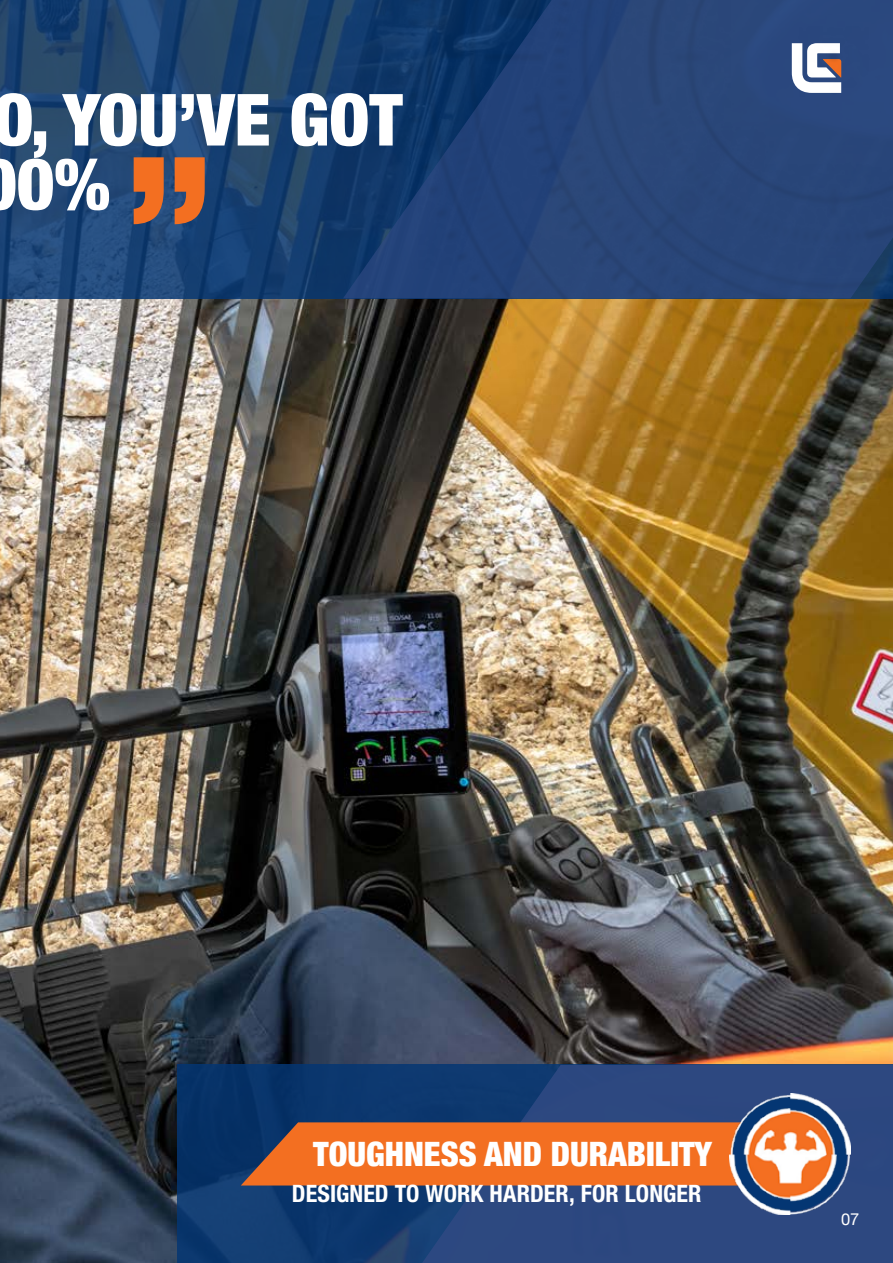
<style>
.page{position:relative;width:893px;height:1263px;background:#fff}
.page>*{position:absolute;margin:0;border:0;box-sizing:border-box;transform-origin:0 0}
.t1{font:900 condensed 178.95px "Helvetica Neue";color:#f36f21}
.t2{font:900 condensed 72px/64.1px "Helvetica Neue";color:#fff}
.t3{font:900 condensed 33.6px "Helvetica Neue";color:#fff}
.t4{font:700 condensed 24px "Helvetica Neue LT Pro";letter-spacing:.005em;color:#fff}
.t5{font:16.5px "Helvetica Neue";color:#fff}
</style>
<div class="page">
<img style="left:0;top:298px;width:893px;height:965px">
<div style="left:177px;top:1065px;width:716px;height:198px;background:linear-gradient(to bottom,#042f64,#123c70)"></div>
<svg style="left:343px;top:1065px;width:550px;height:198px;background:#25447b"></svg>
<svg style="left:0;top:0;width:64px;height:298px;background:#214672"></svg>
<img style="left:64px;top:0;width:829px;height:637px">
<svg style="left:241px;top:1122px;width:489px;height:63px;background:#e36b25"></svg>
<img style="left:730px;top:1093px;width:120px;height:121px">
<h2 class="t2" style="left:17px;top:87px;width:387px;text-indent:-23px">O, YOU’VE GOT<br>0%</h2>
<h1 class="t1" style="left:126px;top:111px;width:88px">”</h1>
<h3 class="t3" style="left:313px;top:1133px;width:400px">TOUGHNESS AND DURABILITY</h3>
<p class="t4" style="left:292px;top:1179px;width:411px">DESIGNED TO WORK HARDER, FOR LONGER</p>
<p class="t5" style="left:841px;top:1209px;width:20px">07</p>
</div>
